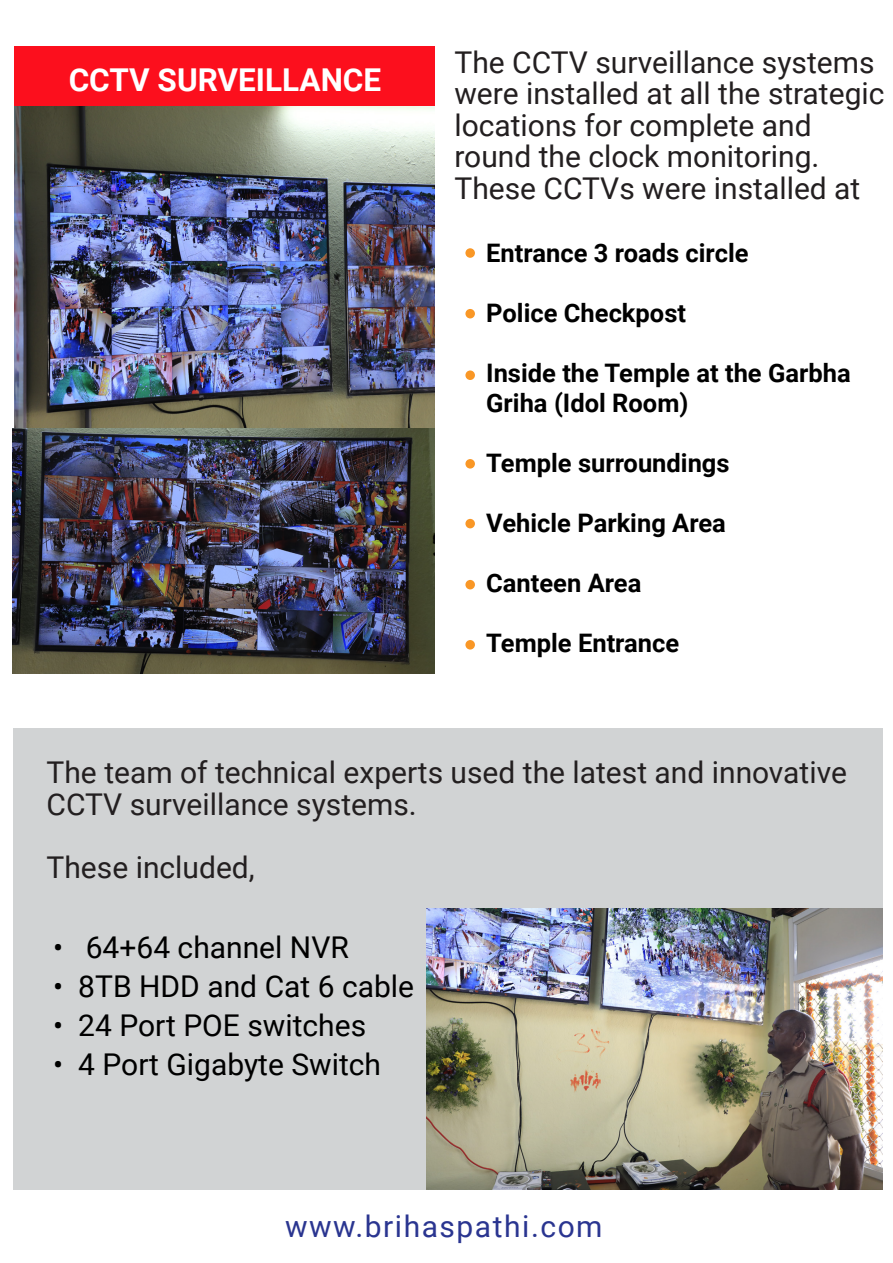
<style>
.page{position:relative;width:893px;height:1263px;background:#fff}
.page>*{position:absolute;margin:0;border:0;box-sizing:border-box;transform-origin:0 0}
.t1{font:700 31.5px "Roboto";color:#fff}
.t2{font:30px/31.5px "Roboto";color:#231f20}
.t3{font:30px "Roboto";color:#000}
.t4{font:30px "Roboto";letter-spacing:.05em;color:#2a3590}
.t5{font:700 25.5px/30px "Roboto";color:#000}
</style>
<div class="page">
<div style="left:13px;top:728px;width:869px;height:462px;background:#d1d3d4"></div>
<div style="left:14px;top:46px;width:421px;height:62px;background:#fc0f1d"></div>
<img style="left:13px;top:107px;width:421px;height:566px">
<div style="left:465px;top:248px;width:10px;height:10px;background:#f99726;border-radius:50%"></div>
<div style="left:465px;top:309px;width:10px;height:9px;background:#f99726;border-radius:50%"></div>
<div style="left:465px;top:370px;width:10px;height:10px;background:#f99726;border-radius:50%"></div>
<div style="left:465px;top:459px;width:10px;height:10px;background:#f99726;border-radius:50%"></div>
<div style="left:465px;top:519px;width:10px;height:9px;background:#f99726;border-radius:50%"></div>
<div style="left:465px;top:580px;width:10px;height:9px;background:#f99726;border-radius:50%"></div>
<div style="left:465px;top:640px;width:10px;height:9px;background:#f99726;border-radius:50%"></div>
<img style="left:427px;top:908px;width:455px;height:282px">
<p class="t1" style="left:69px;top:57px;width:314px">CCTV SURVEILLANCE</p>
<p class="t2" style="left:454px;top:45px;width:432px">The CCTV surveillance systems were installed at all the strategic locations for complete and round the clock monitoring.<br>These CCTVs were installed at</p>
<p class="t5" style="left:486px;top:237px;width:264px">Entrance 3 roads circle</p>
<p class="t5" style="left:486px;top:297px;width:201px">Police Checkpost</p>
<p class="t5" style="left:486px;top:357px;width:366px">Inside the Temple at the Garbha<br>Griha (Idol Room)</p>
<p class="t5" style="left:486px;top:447px;width:245px">Temple surroundings</p>
<p class="t5" style="left:486px;top:507px;width:241px">Vehicle Parking Area</p>
<p class="t5" style="left:486px;top:567px;width:157px">Canteen Area</p>
<p class="t5" style="left:486px;top:627px;width:194px">Temple Entrance</p>
<p class="t2" style="left:47px;top:755px;width:802px">The team of technical experts used the latest and innovative<br>CCTV surveillance systems.</p>
<p class="t2" style="left:47px;top:850px;width:210px">These included,</p>
<p class="t3" style="left:53px;top:926px;width:297px">• 64+64 channel NVR</p>
<p class="t3" style="left:53px;top:965px;width:362px">• 8TB HDD and Cat 6 cable</p>
<p class="t3" style="left:53px;top:1004px;width:314px">• 24 Port POE switches</p>
<p class="t3" style="left:53px;top:1043px;width:329px">• 4 Port Gigabyte Switch</p>
<p class="t4" style="left:285px;top:1205px;width:319px">www.brihaspathi.com</p>
</div>
